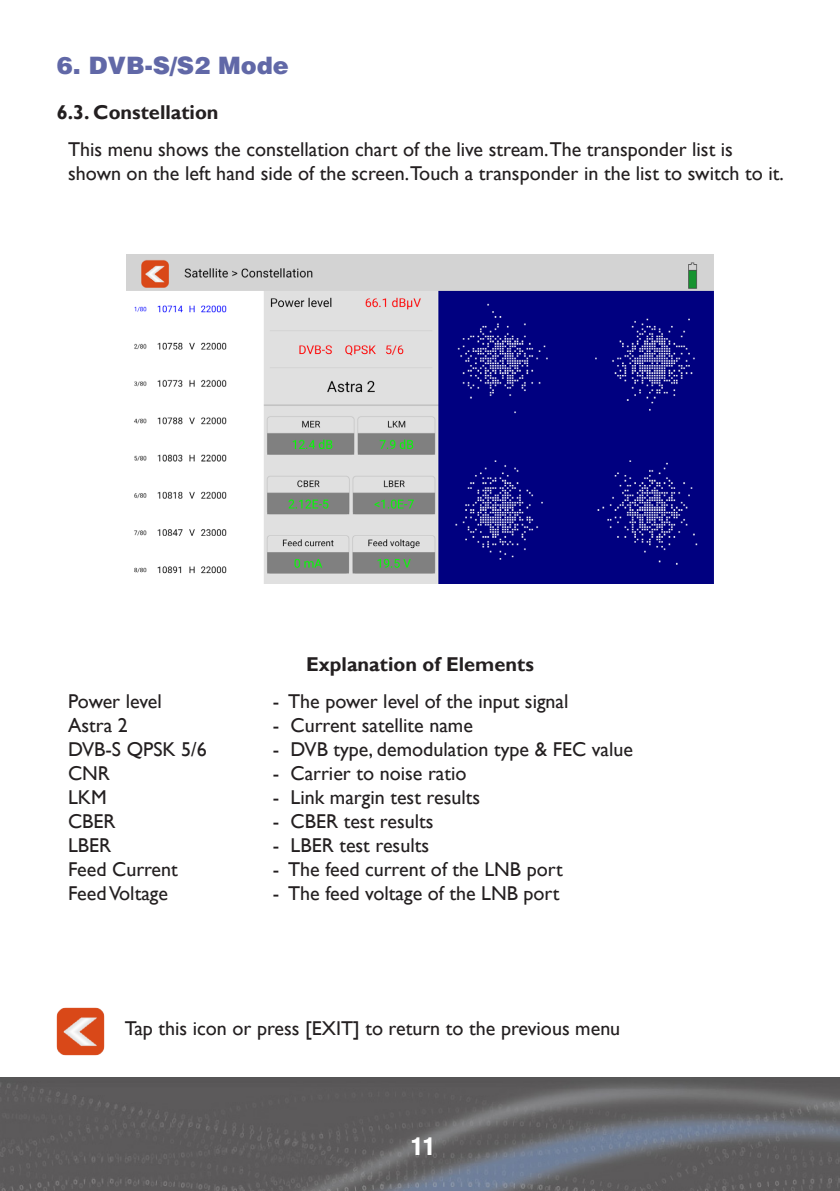
<style>
.page{position:relative;width:840px;height:1191px;background:#fff}
.page>*{position:absolute;margin:0;border:0;box-sizing:border-box;transform-origin:0 0}
._01_Heading{font:900 24px "Helvetica LT Std";color:#6168a7}
.t1{font:900 condensed 24px "Helvetica LT Std";color:#fff}
._03_Body_Text{font:20px/24px "Gill Sans";color:#231f20}
._02_Sub_Heading{font:700 20px "Gill Sans";color:#231f20}
</style>
<div class="page">
<img style="left:0;top:1077px;width:839px;height:114px">
<img style="left:126px;top:254px;width:587px;height:330px">
<img style="left:57px;top:1007px;width:48px;height:48px">
<p class="_01_Heading" style="left:57px;top:50px;width:234px">6. DVB-S/S2 Mode</p>
<p class="_02_Sub_Heading" style="left:57px;top:100px;width:163px">6.3. Constellation</p>
<p class="_03_Body_Text" style="left:68px;top:137px;width:716px">This menu shows the constellation chart of the live stream.The transponder list is shown on the left hand side of the screen.Touch a transponder in the list to switch to it.</p>
<p class="_02_Sub_Heading" style="left:306px;top:652px;width:229px">Explanation of Elements</p>
<p class="_03_Body_Text" style="left:68px;top:689px;width:95px">Power level</p>
<p class="_03_Body_Text" style="left:273px;top:689px;width:297px">- The power level of the input signal</p>
<p class="_03_Body_Text" style="left:68px;top:713px;width:61px">Astra 2</p>
<p class="_03_Body_Text" style="left:273px;top:713px;width:201px">- Current satellite name</p>
<p class="_03_Body_Text" style="left:68px;top:737px;width:140px">DVB-S QPSK 5/6</p>
<p class="_03_Body_Text" style="left:273px;top:737px;width:361px">- DVB type, demodulation type &amp; FEC value</p>
<p class="_03_Body_Text" style="left:68px;top:761px;width:43px">CNR</p>
<p class="_03_Body_Text" style="left:273px;top:761px;width:195px">- Carrier to noise ratio</p>
<p class="_03_Body_Text" style="left:68px;top:785px;width:40px">LKM</p>
<p class="_03_Body_Text" style="left:273px;top:785px;width:208px">- Link margin test results</p>
<p class="_03_Body_Text" style="left:68px;top:809px;width:49px">CBER</p>
<p class="_03_Body_Text" style="left:273px;top:809px;width:162px">- CBER test results</p>
<p class="_03_Body_Text" style="left:68px;top:833px;width:45px">LBER</p>
<p class="_03_Body_Text" style="left:273px;top:833px;width:157px">- LBER test results</p>
<p class="_03_Body_Text" style="left:68px;top:857px;width:111px">Feed Current</p>
<p class="_03_Body_Text" style="left:273px;top:857px;width:291px">- The feed current of the LNB port</p>
<p class="_03_Body_Text" style="left:68px;top:881px;width:101px">Feed Voltage</p>
<p class="_03_Body_Text" style="left:273px;top:881px;width:288px">- The feed voltage of the LNB port</p>
<p class="_03_Body_Text" style="left:125px;top:1017px;width:496px">Tap this icon or press [EXIT] to return to the previous menu</p>
<p class="t1" style="left:411px;top:1131px;width:25px">11</p>
</div>
